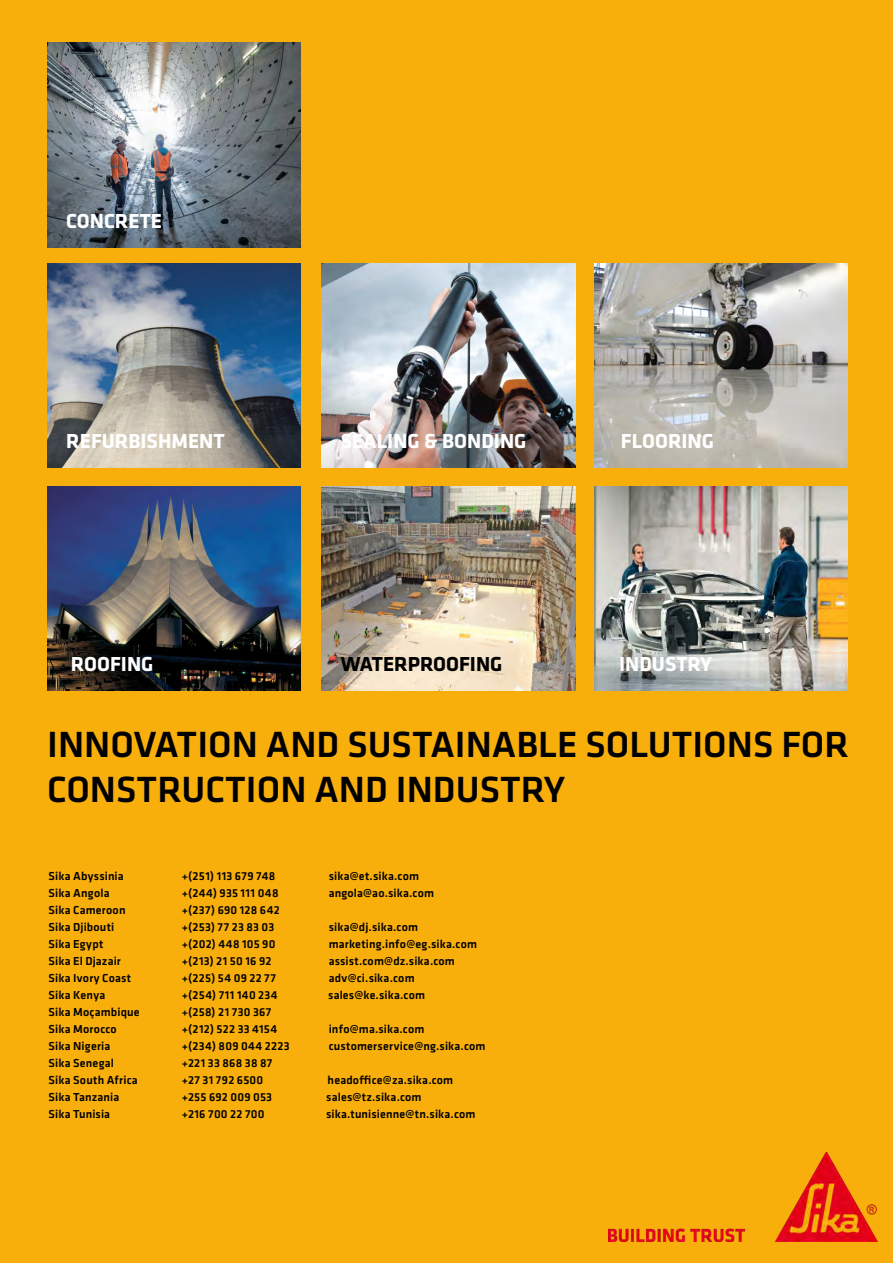
<style>
.page{position:relative;width:893px;height:1263px;background:#f8ae0b}
.page>*{position:absolute;margin:0;border:0;box-sizing:border-box;transform-origin:0 0}
.t1{font:500 37.8px/45.3px "Klavika";color:#000}
.t2{font:700 21px "Klavika";color:#fff}
.t3{font:700 21px "Klavika";color:#000}
.t4{font:500 12px "Klavika";letter-spacing:.015em;color:#000}
</style>
<div class="page">
<img style="left:47px;top:43px;width:254px;height:204px">
<img style="left:594px;top:263px;width:254px;height:204px">
<img style="left:47px;top:263px;width:254px;height:204px">
<img style="left:322px;top:263px;width:253px;height:204px">
<img style="left:322px;top:486px;width:253px;height:204px">
<img style="left:594px;top:486px;width:254px;height:204px">
<img style="left:47px;top:486px;width:254px;height:204px">
<img style="left:608px;top:1152px;width:269px;height:90px">
<h2 class="t2" style="left:66px;top:206px;width:97px">CONCRETE</h2>
<h2 class="t2" style="left:66px;top:426px;width:160px">REFURBISHMENT</h2>
<h2 class="t2" style="left:341px;top:426px;width:187px">SEALING &amp; BONDING</h2>
<h2 class="t2" style="left:621px;top:426px;width:95px">FLOORING</h2>
<h2 class="t2" style="left:71px;top:649px;width:84px">ROOFING</h2>
<h2 class="t3" style="left:341px;top:649px;width:163px">WATERPROOFING</h2>
<h2 class="t2" style="left:619px;top:649px;width:95px">INDUSTRY</h2>
<h1 class="t1" style="left:47px;top:721px;width:803px">INNOVATION AND SUSTAINABLE SOLUTIONS FOR<br>CONSTRUCTION AND INDUSTRY</h1>
<p class="t4" style="left:49px;top:868px;width:77px">Sika Abyssinia</p>
<p class="t4" style="left:182px;top:868px;width:95px">+(251) 113 679 748</p>
<p class="t4" style="left:329px;top:868px;width:92px">sika@et.sika.com</p>
<p class="t4" style="left:49px;top:885px;width:62px">Sika Angola</p>
<p class="t4" style="left:182px;top:885px;width:98px">+(244) 935 111 048</p>
<p class="t4" style="left:329px;top:885px;width:107px">angola@ao.sika.com</p>
<p class="t4" style="left:49px;top:902px;width:78px">Sika Cameroon</p>
<p class="t4" style="left:182px;top:902px;width:99px">+(237) 690 128 642</p>
<p class="t4" style="left:49px;top:919px;width:67px">Sika Djibouti</p>
<p class="t4" style="left:182px;top:919px;width:94px">+(253) 77 23 83 03</p>
<p class="t4" style="left:329px;top:919px;width:91px">sika@dj.sika.com</p>
<p class="t4" style="left:49px;top:936px;width:56px">Sika Egypt</p>
<p class="t4" style="left:182px;top:936px;width:95px">+(202) 448 105 90</p>
<p class="t4" style="left:329px;top:936px;width:150px">marketing.info@eg.sika.com</p>
<p class="t4" style="left:49px;top:953px;width:74px">Sika El Djazair</p>
<p class="t4" style="left:182px;top:953px;width:91px">+(213) 21 50 16 92</p>
<p class="t4" style="left:329px;top:953px;width:128px">assist.com@dz.sika.com</p>
<p class="t4" style="left:49px;top:970px;width:84px">Sika Ivory Coast</p>
<p class="t4" style="left:182px;top:970px;width:96px">+(225) 54 09 22 77</p>
<p class="t4" style="left:329px;top:970px;width:87px">adv@ci.sika.com</p>
<p class="t4" style="left:49px;top:987px;width:58px">Sika Kenya</p>
<p class="t4" style="left:182px;top:987px;width:97px">+(254) 711 140 234</p>
<p class="t4" style="left:328px;top:987px;width:98px">sales@ke.sika.com</p>
<p class="t4" style="left:49px;top:1004px;width:93px">Sika Moçambique</p>
<p class="t4" style="left:182px;top:1004px;width:91px">+(258) 21 730 367</p>
<p class="t4" style="left:49px;top:1021px;width:70px">Sika Morocco</p>
<p class="t4" style="left:182px;top:1021px;width:97px">+(212) 522 33 4154</p>
<p class="t4" style="left:329px;top:1021px;width:97px">info@ma.sika.com</p>
<p class="t4" style="left:49px;top:1038px;width:63px">Sika Nigeria</p>
<p class="t4" style="left:182px;top:1038px;width:109px">+(234) 809 044 2223</p>
<p class="t4" style="left:329px;top:1038px;width:158px">customerservice@ng.sika.com</p>
<p class="t4" style="left:49px;top:1055px;width:67px">Sika Senegal</p>
<p class="t4" style="left:182px;top:1055px;width:92px">+221 33 868 38 87</p>
<p class="t4" style="left:49px;top:1072px;width:91px">Sika South Africa</p>
<p class="t4" style="left:182px;top:1072px;width:83px">+27 31 792 6500</p>
<p class="t4" style="left:328px;top:1072px;width:127px">headoffice@za.sika.com</p>
<p class="t4" style="left:49px;top:1089px;width:72px">Sika Tanzania</p>
<p class="t4" style="left:182px;top:1089px;width:92px">+255 692 009 053</p>
<p class="t4" style="left:326px;top:1089px;width:97px">sales@tz.sika.com</p>
<p class="t4" style="left:49px;top:1106px;width:63px">Sika Tunisia</p>
<p class="t4" style="left:182px;top:1106px;width:84px">+216 700 22 700</p>
<p class="t4" style="left:326px;top:1106px;width:151px">sika.tunisienne@tn.sika.com</p>
</div>
